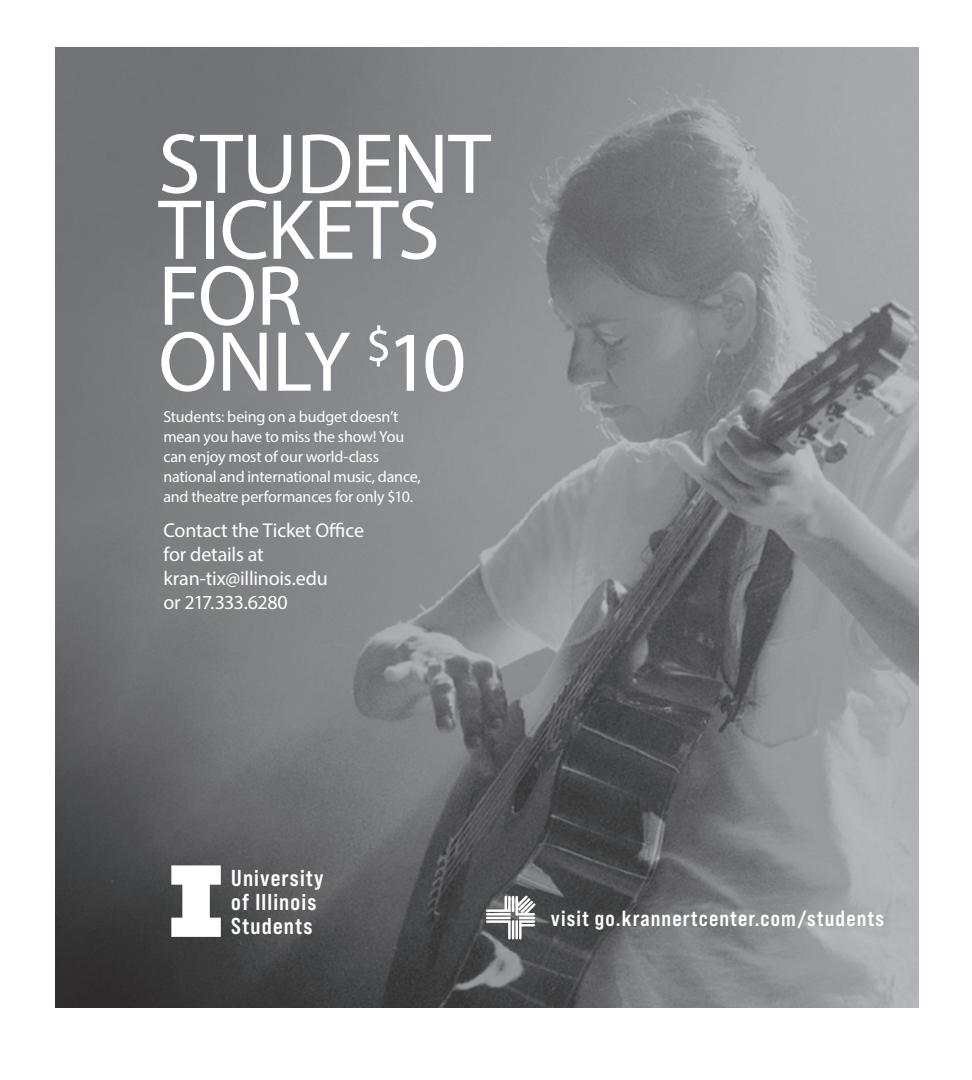
<style>
.page{position:relative;width:972px;height:1080px;background:#fff}
.page>*{position:absolute;margin:0;border:0;box-sizing:border-box;transform-origin:0 0}
.t1{font:86px/66px "Myriad Pro";letter-spacing:-.01em;color:#fff}
.t2{font:64px/58px "Myriad Pro";letter-spacing:-.01em;color:#fff}
.t3{font:23px/24px "Bebas Neue Pro Sm E Bd";letter-spacing:.05em;color:#fff}
.t4{font:22px "Bebas Neue Pro Sm E Bd";letter-spacing:.05em;color:#fff}
.t5{font:20px/24px "Myriad Pro";letter-spacing:-.015em;color:#fff}
.t6{font:16px/20px "Myriad Pro";letter-spacing:-.015em;color:#fff}
</style>
<div class="page">
<img style="left:55px;top:48px;width:863px;height:960px">
<svg style="left:486px;top:896px;width:50px;height:43px"></svg>
<svg style="left:171px;top:865px;width:50px;height:72px"></svg>
<h2 class="t2" style="left:202px;top:100px;width:281px">WORLD-<br>CLASS<br>TRAINING<br>FOR<br>LIGHTING<br>STUDENTS</h2>
<h1 class="t1" style="left:158px;top:130px;width:334px">STUDENT<br>TICKETS<br>FOR<br>ONLY <sup>$</sup>10</h1>
<p class="t6" style="left:163px;top:406px;width:259px">Students: being on a budget doesn’t mean you have to miss the show! You can enjoy most of our world-class national and international music, dance, and theatre performances for only $10.</p>
<p class="t5" style="left:163px;top:518px;width:202px">Contact the Ticket Office for details at kran-tix@illinois.edu<br>or 217.333.6280</p>
<h3 class="t3" style="left:231px;top:866px;width:94px">University of Illinois<br>Students</h3>
<h3 class="t4" style="left:551px;top:905px;width:335px">visit go.krannertcenter.com/students</h3>
</div>
